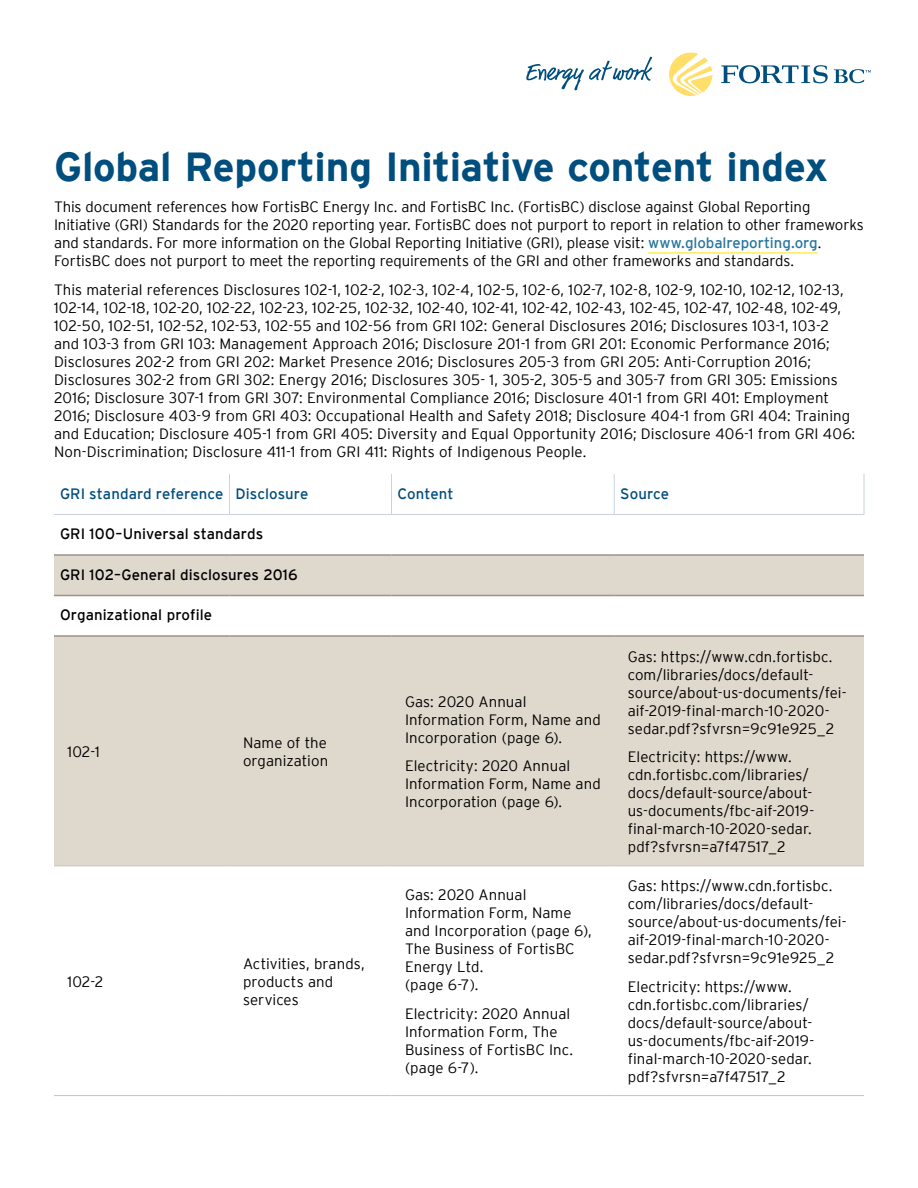
<style>
.page{position:relative;width:918px;height:1188px;background:#fff}
.page>*{position:absolute;margin:0;border:0;box-sizing:border-box;transform-origin:0 0}
.t1{font:700 40.5px "Interstate";letter-spacing:-.01em;color:#004e7d}
.t2{font:300 15px/18px "Interstate";letter-spacing:.005em;color:#000}
.t3{font:15px "Interstate";letter-spacing:.005em;color:#000}
.t4{font:15px "Interstate";letter-spacing:.005em;color:#004e7d}
.s1{font-weight:400;color:#26769f}
</style>
<div class="page">
<svg style="left:526px;top:57px;width:126px;height:33px"></svg>
<svg style="left:834px;top:69px;width:37px;height:14px"></svg>
<svg style="left:721px;top:65px;width:107px;height:18px"></svg>
<svg style="left:669px;top:53px;width:43px;height:43px"></svg>
<hr style="left:648px;top:252px;width:170px;height:2px;background:#feed58">
<svg style="left:54px;top:556px;width:810px;height:309px;background:#e2dcd2"></svg>
<hr style="left:54px;top:514px;width:176px;height:1px;background:#c9d2e1">
<hr style="left:229px;top:474px;width:1px;height:40px;background:#c9d2e1">
<hr style="left:230px;top:514px;width:162px;height:1px;background:#c9d2e1">
<hr style="left:391px;top:474px;width:1px;height:40px;background:#c9d2e1">
<hr style="left:392px;top:514px;width:222px;height:1px;background:#c9d2e1">
<hr style="left:614px;top:474px;width:1px;height:40px;background:#c9d2e1">
<hr style="left:864px;top:474px;width:1px;height:40px;background:#c9d2e1">
<hr style="left:614px;top:514px;width:250px;height:1px;background:#c9d2e1">
<hr style="left:54px;top:865px;width:176px;height:1px;background:#c7c2be">
<hr style="left:230px;top:865px;width:162px;height:1px;background:#c7c2be">
<hr style="left:392px;top:865px;width:222px;height:1px;background:#c7c2be">
<hr style="left:54px;top:1095px;width:176px;height:1px;background:#c7c2be">
<hr style="left:230px;top:1095px;width:162px;height:1px;background:#c7c2be">
<hr style="left:392px;top:1095px;width:222px;height:1px;background:#c7c2be">
<hr style="left:54px;top:554px;width:176px;height:2px;background:#9b928d">
<hr style="left:230px;top:554px;width:162px;height:2px;background:#9b928d">
<hr style="left:392px;top:554px;width:222px;height:2px;background:#9b928d">
<hr style="left:614px;top:554px;width:250px;height:2px;background:#9b928d">
<hr style="left:54px;top:595px;width:176px;height:1px;background:#9b928d">
<hr style="left:230px;top:595px;width:162px;height:1px;background:#9b928d">
<hr style="left:392px;top:595px;width:222px;height:1px;background:#9b928d">
<hr style="left:614px;top:595px;width:250px;height:1px;background:#9b928d">
<hr style="left:54px;top:635px;width:176px;height:2px;background:#9b928d">
<hr style="left:230px;top:635px;width:162px;height:2px;background:#9b928d">
<hr style="left:392px;top:635px;width:222px;height:2px;background:#9b928d">
<hr style="left:614px;top:635px;width:250px;height:2px;background:#9b928d">
<hr style="left:614px;top:865px;width:250px;height:1px;background:#c7c2be">
<hr style="left:614px;top:1095px;width:250px;height:1px;background:#c7c2be">
<h1 class="t1" style="left:54px;top:144px;width:776px">Global Reporting Initiative content index</h1>
<p class="t2" style="left:54px;top:198px;width:811px">This document references how FortisBC Energy Inc. and FortisBC Inc. (FortisBC) disclose against Global Reporting Initiative (GRI) Standards for the 2020 reporting year. FortisBC does not purport to report in relation to other frameworks and standards. For more information on the Global Reporting Initiative (GRI), please visit: <span class="s1">www.globalreporting.org</span>.<br>FortisBC does not purport to meet the reporting requirements of the GRI and other frameworks and standards.</p>
<p class="t2" style="left:54px;top:281px;width:803px">This material references Disclosures 102-1, 102-2, 102-3, 102-4, 102-5, 102-6, 102-7, 102-8, 102-9, 102-10, 102-12, 102-13, 102-14, 102-18, 102-20, 102-22, 102-23, 102-25, 102-32, 102-40, 102-41, 102-42, 102-43, 102-45, 102-47, 102-48, 102-49, 102-50, 102-51, 102-52, 102-53, 102-55 and 102-56 from GRI 102: General Disclosures 2016; Disclosures 103-1, 103-2 and 103-3 from GRI 103: Management Approach 2016; Disclosure 201-1 from GRI 201: Economic Performance 2016; Disclosures 202-2 from GRI 202: Market Presence 2016; Disclosures 205-3 from GRI 205: Anti-Corruption 2016; Disclosures 302-2 from GRI 302: Energy 2016; Disclosures 305- 1, 305-2, 305-5 and 305-7 from GRI 305: Emissions 2016; Disclosure 307-1 from GRI 307: Environmental Compliance 2016; Disclosure 401-1 from GRI 401: Employment 2016; Disclosure 403-9 from GRI 403: Occupational Health and Safety 2018; Disclosure 404-1 from GRI 404: Training and Education; Disclosure 405-1 from GRI 405: Diversity and Equal Opportunity 2016; Disclosure 406-1 from GRI 406:<br>Non-Discrimination; Disclosure 411-1 from GRI 411: Rights of Indigenous People.</p>
<p class="t4" style="left:60px;top:485px;width:250px">GRI standard reference Disclosure</p>
<p class="t4" style="left:398px;top:485px;width:57px">Content</p>
<p class="t4" style="left:620px;top:485px;width:50px">Source</p>
<p class="t3" style="left:60px;top:526px;width:205px">GRI 100–Universal standards</p>
<p class="t3" style="left:60px;top:566px;width:239px">GRI 102–General disclosures 2016</p>
<p class="t3" style="left:60px;top:607px;width:154px">Organizational profile</p>
<p class="t2" style="left:68px;top:742px;width:34px">102-1</p>
<p class="t2" style="left:243px;top:733px;width:87px">Name of the organization</p>
<p class="t2" style="left:68px;top:972px;width:37px">102-2</p>
<p class="t2" style="left:243px;top:954px;width:123px">Activities, brands, products and services</p>
<p class="t2" style="left:405px;top:692px;width:197px">Gas: 2020 Annual<br>Information Form, Name and<br>Incorporation (page 6).</p>
<p class="t2" style="left:405px;top:757px;width:197px">Electricity: 2020 Annual<br>Information Form, Name and<br>Incorporation (page 6).</p>
<p class="t2" style="left:405px;top:886px;width:188px">Gas: 2020 Annual<br>Information Form, Name and Incorporation (page 6),<br>The Business of FortisBC<br>Energy Ltd.<br>(page 6-7).</p>
<p class="t2" style="left:405px;top:1005px;width:170px">Electricity: 2020 Annual<br>Information Form, The<br>Business of FortisBC Inc. (page 6-7).</p>
<p class="t2" style="left:628px;top:647px;width:220px">Gas: https://www.cdn.fortisbc. com/libraries/docs/default&shy;source/about-us-documents/fei&shy;aif-2019-final-march-10-2020- sedar.pdf?sfvrsn=9c91e925_2</p>
<p class="t2" style="left:628px;top:748px;width:188px">Electricity: https://www. cdn.fortisbc.com/libraries/ docs/default-source/about&shy;us-documents/fbc-aif-2019- final-march-10-2020-sedar. pdf?sfvrsn=a7f47517_2</p>
<p class="t2" style="left:628px;top:877px;width:220px">Gas: https://www.cdn.fortisbc. com/libraries/docs/default&shy;source/about-us-documents/fei&shy;aif-2019-final-march-10-2020- sedar.pdf?sfvrsn=9c91e925_2</p>
<p class="t2" style="left:628px;top:978px;width:188px">Electricity: https://www. cdn.fortisbc.com/libraries/ docs/default-source/about&shy;us-documents/fbc-aif-2019- final-march-10-2020-sedar. pdf?sfvrsn=a7f47517_2</p>
</div>
